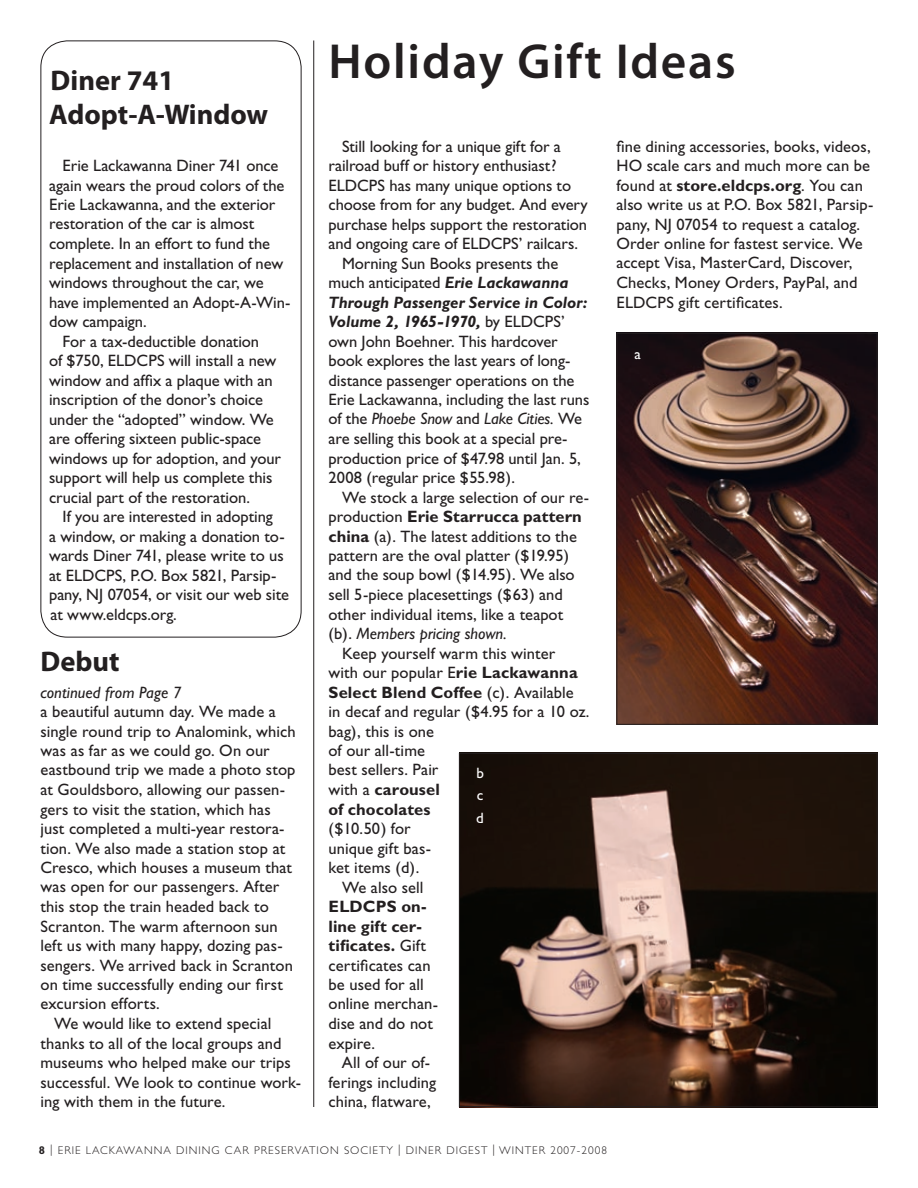
<style>
.page{position:relative;width:918px;height:1188px;background:#fff}
.page>*{position:absolute;margin:0;border:0;box-sizing:border-box;transform-origin:0 0}
.t1{font:600 49.5px "Myriad Pro";letter-spacing:.035em;color:#231f20}
.t2{font:700 28.5px/34.2px "Myriad Pro";color:#231f20}
.t3{font:16.5px/19.5px "Gill Sans";color:#231f20}
.t4{font:700 16.5px "Gill Sans";letter-spacing:.005em;color:#231f20}
.t5{font:italic 16.5px "Gill Sans";color:#231f20}
.t6{font:italic 700 16.5px "Gill Sans";color:#231f20}
.t7{font:15px/22.5px "Gill Sans";color:#fff;text-align:justify}
.t8{font:300 11.25px "Gill Sans";letter-spacing:.09em;color:#231f20}
.s1{font-weight:700;font-style:italic}
.s2{font-weight:400;font-style:normal}
.s3{font-style:normal}
.s4{font-weight:400}
.s5{font-weight:700}
</style>
<div class="page">
<img style="left:461px;top:753px;width:417px;height:354px">
<div style="left:459px;top:753px;width:418px;height:354px;border:1px solid #231f20"></div>
<img style="left:616px;top:333px;width:260px;height:392px">
<div style="left:617px;top:333px;width:261px;height:392px;border:1px solid #231f20"></div>
<hr style="left:313px;top:40px;width:1px;height:1067px;background:#231f20">
<svg style="left:40px;top:40px;width:262px;height:597px"></svg>
<h2 class="t2" style="left:49px;top:64px;width:221px">Diner 741<br>Adopt-A-Window</h2>
<p class="t3" style="left:63px;top:156px;width:217px">Erie Lackawanna Diner 741 once</p>
<p class="t3" style="left:49px;top:175px;width:237px">again wears the proud colors of the</p>
<p class="t3" style="left:49px;top:195px;width:228px">Erie Lackawanna, and the exterior</p>
<p class="t3" style="left:49px;top:214px;width:207px">restoration of the car is almost</p>
<p class="t3" style="left:49px;top:234px;width:223px">complete. In an effort to fund the</p>
<p class="t3" style="left:49px;top:253px;width:236px">replacement and installation of new</p>
<p class="t3" style="left:49px;top:273px;width:216px">windows throughout the car, we</p>
<p class="t3" style="left:49px;top:292px;width:243px">have implemented an Adopt-A-Win-</p>
<p class="t3" style="left:49px;top:312px;width:99px">dow campaign.</p>
<p class="t3" style="left:63px;top:331px;width:198px">For a tax-deductible donation</p>
<p class="t3" style="left:49px;top:351px;width:229px">of $750, ELDCPS will install a new</p>
<p class="t3" style="left:49px;top:370px;width:225px">window and affix a plaque with an</p>
<p class="t3" style="left:49px;top:390px;width:215px">inscription of the donor’s choice</p>
<p class="t3" style="left:49px;top:409px;width:226px">under the “adopted” window. We</p>
<p class="t3" style="left:49px;top:429px;width:214px">are offering sixteen public-space</p>
<p class="t3" style="left:49px;top:448px;width:233px">windows up for adoption, and your</p>
<p class="t3" style="left:49px;top:468px;width:225px">support will help us complete this</p>
<p class="t3" style="left:49px;top:487px;width:202px">crucial part of the restoration.</p>
<p class="t3" style="left:63px;top:507px;width:212px">If you are interested in adopting</p>
<p class="t3" style="left:49px;top:526px;width:237px">a window, or making a donation to-</p>
<p class="t3" style="left:49px;top:546px;width:236px">wards Diner 741, please write to us</p>
<p class="t3" style="left:49px;top:565px;width:229px">at ELDCPS, P.O. Box 5821, Parsip-</p>
<p class="t3" style="left:49px;top:585px;width:241px">pany, NJ 07054, or visit our web site</p>
<p class="t3" style="left:51px;top:604px;width:128px">at www.eldcps.org.</p>
<h2 class="t2" style="left:41px;top:645px;width:81px">Debut</h2>
<p class="t5" style="left:41px;top:683px;width:143px">continued from Page 7</p>
<p class="t3" style="left:41px;top:702px;width:257px">a beautiful autumn day. We made a single round trip to Analomink, which was as far as we could go. On our eastbound trip we made a photo stop at Gouldsboro, allowing our passen&shy;gers to visit the station, which has just completed a multi-year restora&shy;tion. We also made a station stop at Cresco, which houses a museum that was open for our passengers. After this stop the train headed back to Scranton. The warm afternoon sun left us with many happy, dozing pas&shy;sengers. We arrived back in Scranton on time successfully ending our first excursion efforts.</p>
<p class="t3" style="left:41px;top:1014px;width:262px;text-indent:13px">We would like to extend special thanks to all of the local groups and museums who helped make our trips successful. We look to continue work&shy;ing with them in the future.</p>
<h1 class="t1" style="left:328px;top:34px;width:409px">Holiday Gift Ideas</h1>
<p class="t3" style="left:342px;top:136px;width:220px">Still looking for a unique gift for a</p>
<p class="t3" style="left:329px;top:156px;width:230px">railroad buff or history enthusiast?</p>
<p class="t3" style="left:329px;top:175px;width:244px">ELDCPS has many unique options to</p>
<p class="t3" style="left:329px;top:195px;width:261px">choose from for any budget. And every</p>
<p class="t3" style="left:329px;top:214px;width:260px">purchase helps support the restoration</p>
<p class="t3" style="left:329px;top:234px;width:251px">and ongoing care of ELDCPS’ railcars.</p>
<p class="t3" style="left:342px;top:253px;width:218px">Morning Sun Books presents the</p>
<p class="t3" style="left:329px;top:273px;width:242px">much anticipated <span class="s1">Erie Lackawanna</span></p>
<p class="t6" style="left:329px;top:292px;width:261px">Through Passenger Service in Color:</p>
<p class="t6" style="left:329px;top:312px;width:238px">Volume 2, 1965-1970, <span class="s2">by ELDCPS’</span></p>
<p class="t3" style="left:329px;top:331px;width:231px">own John Boehner. This hardcover</p>
<p class="t3" style="left:329px;top:351px;width:243px">book explores the last years of long-</p>
<p class="t3" style="left:329px;top:370px;width:247px">distance passenger operations on the</p>
<p class="t3" style="left:329px;top:390px;width:263px">Erie Lackawanna, including the last runs</p>
<p class="t5" style="left:329px;top:410px;width:255px"><span class="s3">of the</span> Phoebe Snow <span class="s3">and</span> Lake Cities. <span class="s3">We</span></p>
<p class="t3" style="left:329px;top:429px;width:241px">are selling this book at a special pre-</p>
<p class="t3" style="left:329px;top:448px;width:254px">production price of $47.98 until Jan. 5,</p>
<p class="t3" style="left:329px;top:468px;width:188px">2008 (regular price $55.98).</p>
<p class="t3" style="left:342px;top:487px;width:249px">We stock a large selection of our re-</p>
<p class="t4" style="left:329px;top:507px;width:255px"><span class="s4">production</span> Erie Starrucca pattern</p>
<p class="t3" style="left:329px;top:526px;width:250px"><span class="s5">china</span> (a). The latest additions to the</p>
<p class="t3" style="left:329px;top:546px;width:242px">pattern are the oval platter ($19.95)</p>
<p class="t3" style="left:329px;top:565px;width:248px">and the soup bowl ($14.95). We also</p>
<p class="t3" style="left:329px;top:585px;width:236px">sell 5-piece placesettings ($63) and</p>
<p class="t3" style="left:329px;top:604px;width:236px">other individual items, like a teapot</p>
<p class="t5" style="left:329px;top:624px;width:180px"><span class="s3">(b).</span> Members pricing shown.</p>
<p class="t3" style="left:342px;top:643px;width:215px">Keep yourself warm this winter</p>
<p class="t3" style="left:329px;top:663px;width:251px">with our popular E<span class="s5">rie Lackawanna</span></p>
<p class="t4" style="left:329px;top:682px;width:247px">Select Blend Coffee <span class="s4">(c). Available</span></p>
<p class="t3" style="left:329px;top:702px;width:262px">in decaf and regular ($4.95 for a 10 oz.</p>
<p class="t3" style="left:329px;top:721px;width:107px">bag), this is one</p>
<p class="t3" style="left:329px;top:741px;width:98px">of our all-time</p>
<p class="t3" style="left:329px;top:760px;width:112px">best sellers. Pair</p>
<p class="t4" style="left:329px;top:780px;width:113px"><span class="s4">with a</span> carousel</p>
<p class="t4" style="left:329px;top:799px;width:104px">of chocolates</p>
<p class="t3" style="left:329px;top:819px;width:84px">($10.50) for</p>
<p class="t3" style="left:329px;top:838px;width:104px">unique gift bas-</p>
<p class="t3" style="left:329px;top:858px;width:92px">ket items (d).</p>
<p class="t3" style="left:342px;top:877px;width:83px">We also sell</p>
<p class="t3" style="left:328px;top:897px;width:111px"><span class="s5">ELDCPS on&shy;line gift cer&shy;tificates.</span> Gift certificates can be used for all online merchan&shy;dise and do not expire.</p>
<p class="t3" style="left:328px;top:1053px;width:109px;text-align:center">All of our of&shy;ferings including china, flatware,</p>
<p class="t7" style="left:476px;top:762px;width:9px">b c d</p>
<p class="t3" style="left:616px;top:136px;width:259px">fine dining accessories, books, videos, HO scale cars and much more can be found at <span class="s5">store.eldcps.org</span>. You can also write us at P.O. Box 5821, Parsip&shy;pany, NJ 07054 to request a catalog.<br>Order online for fastest service. We accept Visa, MasterCard, Discover, Checks, Money Orders, PayPal, and ELDCPS gift certificates.</p>
<p class="t7" style="left:634px;top:343px;width:8px">a</p>
<p class="t8" style="left:39px;top:1144px;width:570px"><span class="s5">8</span> | ERIE LACKAWANNA DINING CAR PRESERVATION SOCIETY | DINER DIGEST | WINTER 2007-2008</p>
</div>
